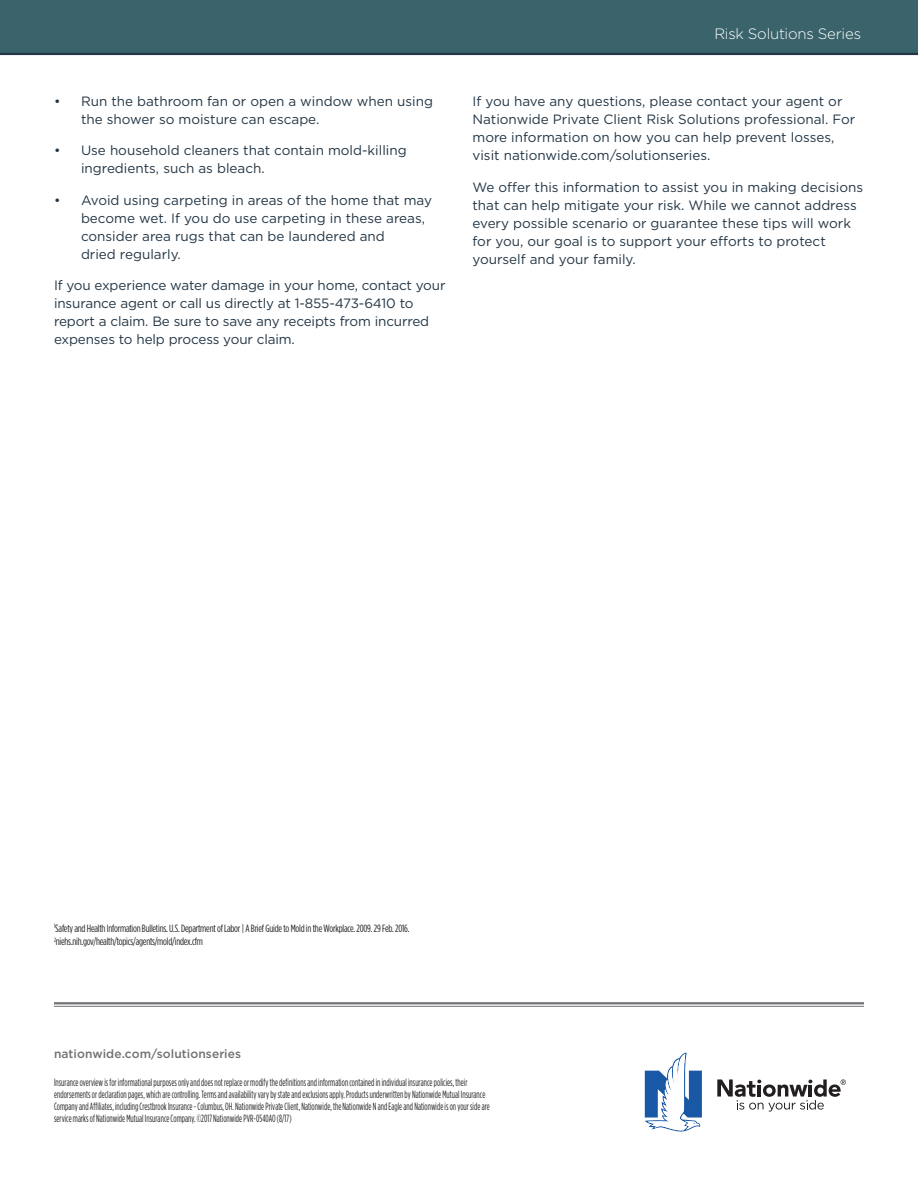
<style>
.page{position:relative;width:918px;height:1188px;background:#fff}
.page>*{position:absolute;margin:0;border:0;box-sizing:border-box;transform-origin:0 0}
.t1{font:300 15px "Gotham";letter-spacing:-.015em;color:#fff}
.t2{font:13.5px/18px "Gotham";color:#233645}
.URL{font:500 12px "Gotham";letter-spacing:.005em;color:#717074}
.body{font:10.5px/12px "Gotham Condensed";letter-spacing:.005em;color:#231f20;scale:.82 1}
.body-2{font:10.5px "Gotham Condensed";letter-spacing:-.02em;color:#231f20}
</style>
<div class="page">
<div style="left:0;top:0;width:918px;height:54px;background:#3a636b"></div>
<hr style="left:0;top:53px;width:918px;height:2px;background:#233645">
<hr style="left:54px;top:1002px;width:810px;height:2px;background:#717074">
<hr style="left:54px;top:1006px;width:810px;height:1px;background:#717074">
<svg style="left:645px;top:1053px;width:57px;height:78px"></svg>
<svg style="left:717px;top:1079px;width:129px;height:33px"></svg>
<p class="t2" style="left:81px;top:92px;width:353px;text-indent:-27px">• Run the bathroom fan or open a window when using the shower so moisture can escape.</p>
<p class="t2" style="left:81px;top:141px;width:327px;text-indent:-27px">• Use household cleaners that contain mold-killing ingredients, such as bleach.</p>
<p class="t2" style="left:81px;top:191px;width:353px;text-indent:-27px">• Avoid using carpeting in areas of the home that may become wet. If you do use carpeting in these areas, consider area rugs that can be laundered and<br>dried regularly.</p>
<p class="t2" style="left:54px;top:276px;width:393px">If you experience water damage in your home, contact your insurance agent or call us directly at 1-855-473-6410 to report a claim. Be sure to save any receipts from incurred expenses to help process your claim.</p>
<p class="t1" style="left:712px;top:22px;width:12px">R</p>
<p class="t1" style="left:820px;top:22px;width:46px">Series</p>
<p class="t1" style="left:714px;top:24px;width:148px">Risk Solutions Series</p>
<p class="t2" style="left:472px;top:92px;width:384px">If you have any questions, please contact your agent or Nationwide Private Client Risk Solutions professional. For more information on how you can help prevent losses, visit nationwide.com/solutionseries.</p>
<p class="t2" style="left:472px;top:178px;width:392px">We offer this information to assist you in making decisions that can help mitigate your risk. While we cannot address every possible scenario or guarantee these tips will work for you, our goal is to support your efforts to protect yourself and your family.</p>
<p class="body-2" style="left:54px;top:922px;width:357px"><sup>1</sup>Safety and Health Information Bulletins. U.S. Department of Labor | A Brief Guide to Mold in the Workplace. 2009. 29 Feb. 2016.</p>
<p class="body-2" style="left:54px;top:936px;width:150px"><sup>2</sup>niehs.nih.gov/health/topics/agents/mold/index.cfm</p>
<p class="URL" style="left:54px;top:1046px;width:189px">nationwide.com/solutionseries</p>
<p class="body" style="left:54px;top:1076px;width:533px">Insurance overview is for informational purposes only and does not replace or modify the definitions and information contained in individual insurance policies, their endorsements or declaration pages, which are controlling. Terms and availability vary by state and exclusions apply. Products underwritten by Nationwide Mutual Insurance Company and Affiliates, including Crestbrook Insurance - Columbus, OH. Nationwide Private Client, Nationwide, the Nationwide N and Eagle and Nationwide is on your side are service marks of Nationwide Mutual Insurance Company. ©2017 Nationwide PVR-0540AO (8/17)</p>
</div>
